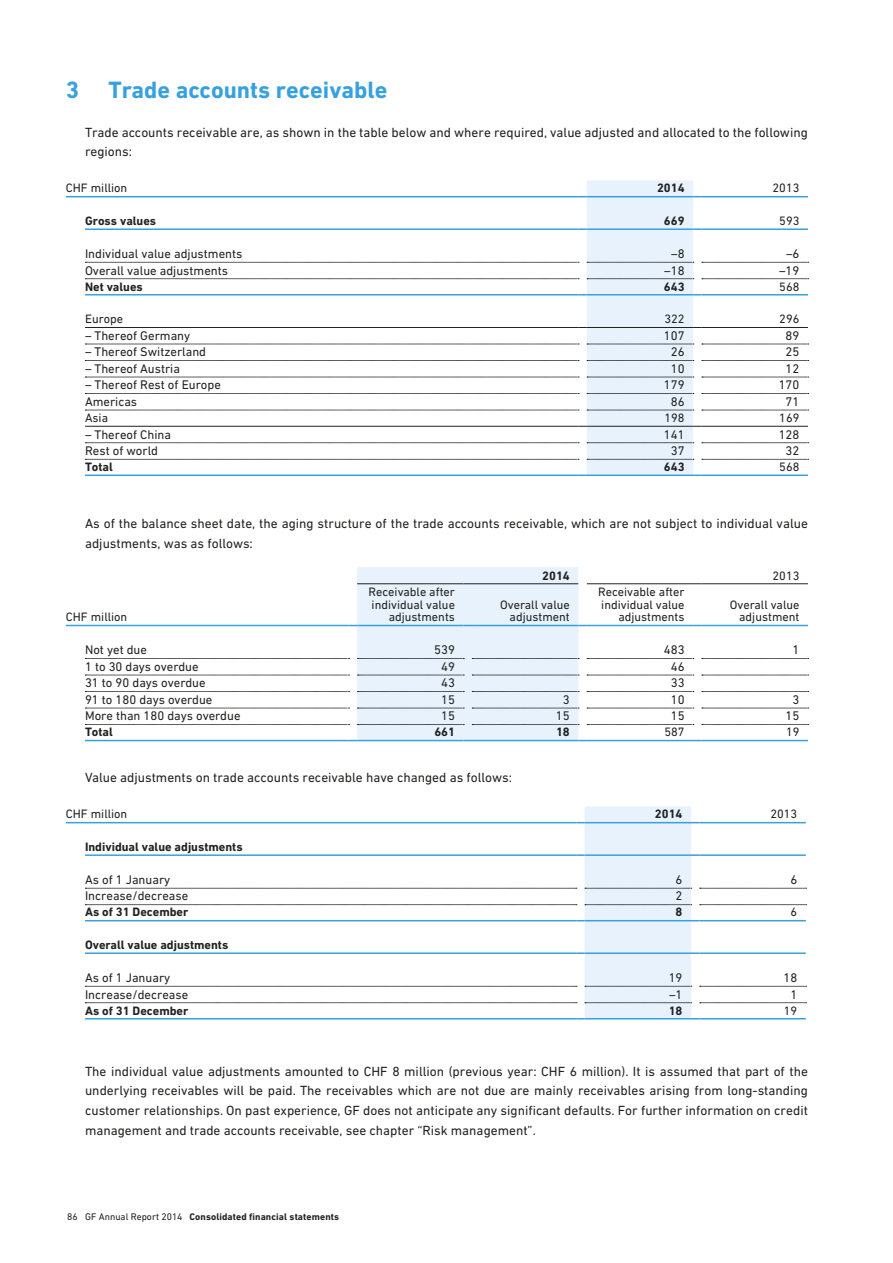
<style>
.page{position:relative;width:893px;height:1263px;background:#fff}
.page>*{position:absolute;margin:0;border:0;box-sizing:border-box;transform-origin:0 0}
.t1{font:700 24px "DIN Next W1 G";color:#37a1df}
.t2{font:13.5px/19.5px "DIN Next W1 G";color:#222221}
.t3{font:12.75px "DIN Next W1 G";color:#222221}
.t4{font:12.3px/12.8px "DIN Next W1 G";color:#222221;text-align:right}
.t5{font:700 12.3px "DIN Next W1 G";color:#222221}
.t6{font:700 9.75px "DIN Next W1 G";letter-spacing:.01em;color:#222221}
.s1{font-weight:400}
</style>
<div class="page">
<svg style="left:66px;top:180px;width:743px;height:296px"></svg>
<hr style="left:702px;top:426px;width:106px;height:1px;background:#222221">
<svg style="left:66px;top:567px;width:743px;height:174px"></svg>
<svg style="left:66px;top:806px;width:741px;height:213px"></svg>
<h1 class="t1" style="left:66px;top:76px;width:323px">3 Trade accounts receivable</h1>
<p class="t2" style="left:85px;top:122px;width:724px">Trade accounts receivable are, as shown in the table below and where required, value adjusted and allocated to the following regions:</p>
<p class="t4" style="left:66px;top:182px;width:63px">CHF million</p>
<p class="t5" style="left:657px;top:181px;width:29px">2014</p>
<p class="t4" style="left:773px;top:182px;width:28px">2013</p>
<p class="t5" style="left:85px;top:214px;width:73px">Gross values</p>
<p class="t5" style="left:664px;top:214px;width:22px">669</p>
<p class="t4" style="left:779px;top:214px;width:22px">593</p>
<p class="t3" style="left:85px;top:246px;width:159px">Individual value adjustments</p>
<p class="t3" style="left:671px;top:246px;width:15px">–8</p>
<p class="t3" style="left:786px;top:246px;width:15px">–6</p>
<p class="t3" style="left:85px;top:263px;width:145px">Overall value adjustments</p>
<p class="t3" style="left:664px;top:263px;width:22px">–18</p>
<p class="t3" style="left:779px;top:263px;width:22px">–19</p>
<p class="t5" style="left:85px;top:279px;width:59px">Net values</p>
<p class="t5" style="left:664px;top:279px;width:22px">643</p>
<p class="t4" style="left:779px;top:280px;width:22px">568</p>
<p class="t4" style="left:85px;top:312px;width:40px">Europe</p>
<p class="t4" style="left:664px;top:312px;width:22px">322</p>
<p class="t4" style="left:779px;top:312px;width:22px">296</p>
<p class="t3" style="left:85px;top:328px;width:107px">– Thereof Germany</p>
<p class="t3" style="left:664px;top:328px;width:22px">107</p>
<p class="t3" style="left:786px;top:328px;width:15px">89</p>
<p class="t3" style="left:85px;top:345px;width:123px">– Thereof Switzerland</p>
<p class="t3" style="left:671px;top:345px;width:15px">26</p>
<p class="t3" style="left:786px;top:345px;width:15px">25</p>
<p class="t3" style="left:85px;top:361px;width:97px">– Thereof Austria</p>
<p class="t3" style="left:671px;top:361px;width:15px">10</p>
<p class="t3" style="left:786px;top:361px;width:15px">12</p>
<p class="t3" style="left:85px;top:378px;width:137px">– Thereof Rest of Europe</p>
<p class="t3" style="left:664px;top:378px;width:22px">179</p>
<p class="t3" style="left:779px;top:378px;width:22px">170</p>
<p class="t3" style="left:85px;top:394px;width:54px">Americas</p>
<p class="t3" style="left:671px;top:394px;width:15px">86</p>
<p class="t3" style="left:786px;top:394px;width:15px">71</p>
<p class="t4" style="left:85px;top:411px;width:25px">Asia</p>
<p class="t4" style="left:664px;top:411px;width:22px">198</p>
<p class="t4" style="left:779px;top:411px;width:22px">169</p>
<p class="t3" style="left:85px;top:427px;width:88px">– Thereof China</p>
<p class="t3" style="left:664px;top:427px;width:22px">141</p>
<p class="t3" style="left:779px;top:427px;width:22px">128</p>
<p class="t3" style="left:85px;top:443px;width:75px">Rest of world</p>
<p class="t3" style="left:671px;top:443px;width:15px">37</p>
<p class="t3" style="left:786px;top:443px;width:15px">32</p>
<p class="t5" style="left:85px;top:460px;width:29px">Total</p>
<p class="t5" style="left:664px;top:460px;width:22px">643</p>
<p class="t4" style="left:779px;top:460px;width:22px">568</p>
<p class="t2" style="left:85px;top:514px;width:724px">As of the balance sheet date, the aging structure of the trade accounts receivable, which are not subject to individual value adjustments, was as follows:</p>
<p class="t5" style="left:542px;top:568px;width:29px">2014</p>
<p class="t4" style="left:773px;top:569px;width:28px">2013</p>
<p class="t4" style="left:66px;top:610px;width:63px">CHF million</p>
<p class="t4" style="left:368px;top:585px;width:88px">Receivable after individual value adjustments</p>
<p class="t4" style="left:598px;top:585px;width:88px">Receivable after individual value adjustments</p>
<p class="t4" style="left:500px;top:598px;width:71px">Overall value adjustment</p>
<p class="t4" style="left:730px;top:598px;width:71px">Overall value adjustment</p>
<p class="t3" style="left:85px;top:642px;width:63px">Not yet due</p>
<p class="t3" style="left:434px;top:642px;width:22px">539</p>
<p class="t3" style="left:664px;top:642px;width:22px">483</p>
<p class="t3" style="left:792px;top:642px;width:8px">1</p>
<p class="t3" style="left:85px;top:659px;width:115px">1 to 30 days overdue</p>
<p class="t3" style="left:441px;top:659px;width:15px">49</p>
<p class="t3" style="left:671px;top:659px;width:15px">46</p>
<p class="t3" style="left:85px;top:676px;width:122px">31 to 90 days overdue</p>
<p class="t3" style="left:441px;top:676px;width:15px">43</p>
<p class="t3" style="left:671px;top:676px;width:15px">33</p>
<p class="t3" style="left:85px;top:692px;width:129px">91 to 180 days overdue</p>
<p class="t3" style="left:441px;top:692px;width:15px">15</p>
<p class="t3" style="left:563px;top:692px;width:8px">3</p>
<p class="t3" style="left:671px;top:692px;width:15px">10</p>
<p class="t3" style="left:792px;top:692px;width:8px">3</p>
<p class="t3" style="left:85px;top:709px;width:157px">More than 180 days overdue</p>
<p class="t3" style="left:441px;top:709px;width:15px">15</p>
<p class="t3" style="left:556px;top:709px;width:15px">15</p>
<p class="t3" style="left:671px;top:709px;width:15px">15</p>
<p class="t3" style="left:786px;top:709px;width:15px">15</p>
<p class="t5" style="left:85px;top:725px;width:29px">Total</p>
<p class="t5" style="left:434px;top:725px;width:22px">661</p>
<p class="t5" style="left:556px;top:725px;width:15px">18</p>
<p class="t4" style="left:664px;top:726px;width:22px">587</p>
<p class="t4" style="left:786px;top:726px;width:15px">19</p>
<p class="t2" style="left:85px;top:768px;width:428px">Value adjustments on trade accounts receivable have changed as follows:</p>
<p class="t4" style="left:66px;top:808px;width:63px">CHF million</p>
<p class="t5" style="left:655px;top:807px;width:29px">2014</p>
<p class="t4" style="left:770px;top:808px;width:28px">2013</p>
<p class="t5" style="left:85px;top:839px;width:159px">Individual value adjustments</p>
<p class="t3" style="left:85px;top:872px;width:87px">As of 1 January</p>
<p class="t3" style="left:676px;top:872px;width:8px">6</p>
<p class="t3" style="left:790px;top:872px;width:8px">6</p>
<p class="t3" style="left:85px;top:889px;width:105px">Increase/decrease</p>
<p class="t3" style="left:676px;top:889px;width:8px">2</p>
<p class="t5" style="left:85px;top:905px;width:105px">As of 31 December</p>
<p class="t5" style="left:676px;top:905px;width:8px">8</p>
<p class="t4" style="left:791px;top:906px;width:8px">6</p>
<p class="t5" style="left:85px;top:937px;width:145px">Overall value adjustments</p>
<p class="t3" style="left:85px;top:970px;width:87px">As of 1 January</p>
<p class="t3" style="left:669px;top:970px;width:15px">19</p>
<p class="t3" style="left:783px;top:970px;width:15px">18</p>
<p class="t3" style="left:85px;top:987px;width:105px">Increase/decrease</p>
<p class="t3" style="left:669px;top:987px;width:15px">–1</p>
<p class="t3" style="left:790px;top:987px;width:8px">1</p>
<p class="t5" style="left:85px;top:1003px;width:105px">As of 31 December</p>
<p class="t5" style="left:669px;top:1003px;width:15px">18</p>
<p class="t4" style="left:784px;top:1004px;width:15px">19</p>
<p class="t2" style="left:85px;top:1061px;width:724px;text-align:justify">The individual value adjustments amounted to CHF 8 million (previous year: CHF 6 million). It is assumed that part of the underlying receivables will be paid. The receivables which are not due are mainly receivables arising from long-standing customer relationships. On past experience, GF does not anticipate any significant defaults. For further information on credit management and trade accounts receivable, see chapter “Risk management”.</p>
<p class="t6" style="left:67px;top:1211px;width:273px"><span class="s1">86 GF Annual Report 2014</span> Consolidated financial statements</p>
</div>
